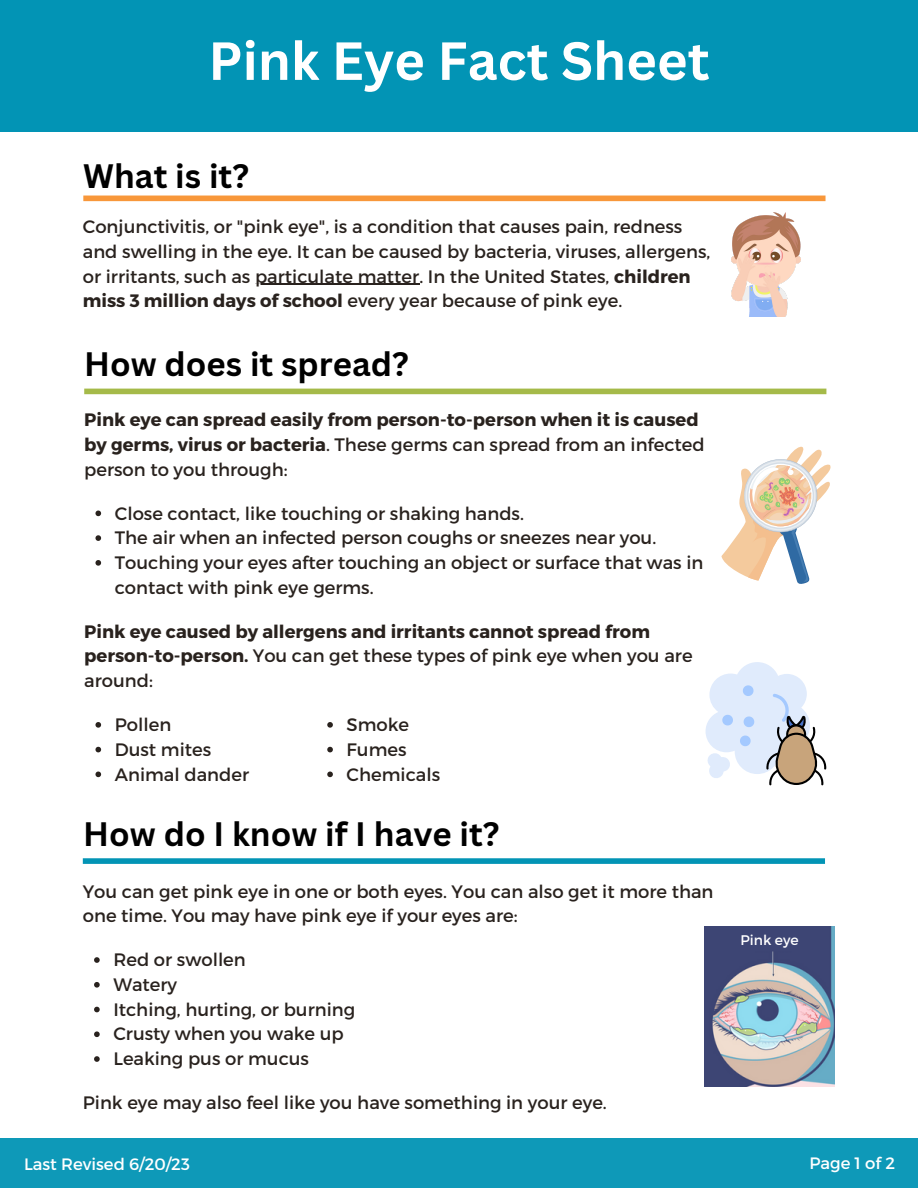
<style>
.page{position:relative;width:918px;height:1188px;background:#fff}
.page>*{position:absolute;margin:0;border:0;box-sizing:border-box;transform-origin:0 0}
.t1{font:700 52.5px "Canva Sans";color:#fff}
.t2{font:700 33px "Canva Sans";color:#000}
.t3{font:18px/24.8px "Montserrat";color:#29221e}
.t4{font:700 18px/24.8px "Montserrat";color:#29221e}
.t5{font:16.5px "Montserrat";color:#fff}
.t6{font:13.95px "Montserrat";color:#fff}
.s1{font-weight:700}
.s2{font-weight:400}
</style>
<div class="page">
<img style="left:732px;top:212px;width:69px;height:105px">
<svg style="left:95px;top:511px;width:6px;height:5px"></svg>
<svg style="left:95px;top:535px;width:6px;height:6px"></svg>
<svg style="left:95px;top:560px;width:6px;height:6px"></svg>
<svg style="left:95px;top:722px;width:6px;height:6px"></svg>
<svg style="left:95px;top:747px;width:6px;height:5px"></svg>
<svg style="left:95px;top:772px;width:6px;height:5px"></svg>
<svg style="left:706px;top:662px;width:121px;height:123px"></svg>
<svg style="left:94px;top:957px;width:6px;height:6px"></svg>
<svg style="left:94px;top:982px;width:6px;height:6px"></svg>
<svg style="left:94px;top:1007px;width:6px;height:5px"></svg>
<svg style="left:94px;top:1031px;width:6px;height:6px"></svg>
<svg style="left:94px;top:1056px;width:6px;height:6px"></svg>
<img style="left:704px;top:926px;width:131px;height:160px">
<img style="left:745px;top:934px;width:56px;height:17px">
<svg style="left:721px;top:447px;width:110px;height:137px"></svg>
<div style="left:83px;top:196px;width:743px;height:5px;background:#f8973a"></div>
<hr style="left:255px;top:284px;width:164px;height:1px;background:#29221e">
<div style="left:84px;top:389px;width:742px;height:5px;background:#a5ba49"></div>
<svg style="left:327px;top:722px;width:6px;height:6px"></svg>
<svg style="left:327px;top:747px;width:6px;height:5px"></svg>
<svg style="left:327px;top:772px;width:6px;height:5px"></svg>
<div style="left:83px;top:858px;width:742px;height:6px;background:#0294b5"></div>
<div style="left:0;top:1138px;width:918px;height:50px;background:#0e99b8"></div>
<div style="left:0;top:0;width:918px;height:132px;background:#0294b5"></div>
<p class="t1" style="left:208px;top:24px;width:503px">Pink Eye Fact Sheet</p>
<p class="t2" style="left:83px;top:152px;width:167px">What is it?</p>
<p class="t3" style="left:83px;top:213px;width:629px">Conjunctivitis, or "pink eye", is a condition that causes pain, redness and swelling in the eye. It can be caused by bacteria, viruses, allergens, or irritants, such as particulate matter. In the United States, <span class="s1">children miss 3 million days of school</span> every year because of pink eye.</p>
<p class="t2" style="left:84px;top:341px;width:326px">How does it spread?</p>
<p class="t4" style="left:84px;top:406px;width:622px">Pink eye can spread easily from person-to-person when it is caused by germs, virus or bacteria<span class="s2">. These germs can spread from an infected person to you through:</span></p>
<p class="t3" style="left:115px;top:500px;width:411px">Close contact, like touching or shaking hands.</p>
<p class="t3" style="left:115px;top:525px;width:543px">The air when an infected person coughs or sneezes near you.</p>
<p class="t3" style="left:115px;top:549px;width:590px">Touching your eyes after touching an object or surface that was in contact with pink eye germs.</p>
<p class="t4" style="left:84px;top:618px;width:610px">Pink eye caused by allergens and irritants cannot spread from person-to-person. <span class="s2">You can get these types of pink eye when you are around:</span></p>
<p class="t3" style="left:115px;top:711px;width:58px">Pollen</p>
<p class="t3" style="left:115px;top:736px;width:98px">Dust mites</p>
<p class="t3" style="left:115px;top:761px;width:136px">Animal dander</p>
<p class="t3" style="left:347px;top:711px;width:64px">Smoke</p>
<p class="t3" style="left:347px;top:736px;width:61px">Fumes</p>
<p class="t3" style="left:347px;top:761px;width:95px">Chemicals</p>
<p class="t2" style="left:83px;top:811px;width:418px">How do I know if I have it?</p>
<p class="t3" style="left:83px;top:878px;width:632px">You can get pink eye in one or both eyes. You can also get it more than one time. You may have pink eye if your eyes are:</p>
<p class="t3" style="left:113px;top:947px;width:134px">Red or swollen</p>
<p class="t3" style="left:113px;top:971px;width:65px">Watery</p>
<p class="t3" style="left:113px;top:996px;width:243px">Itching, hurting, or burning</p>
<p class="t3" style="left:113px;top:1021px;width:232px">Crusty when you wake up</p>
<p class="t3" style="left:113px;top:1046px;width:197px">Leaking pus or mucus</p>
<p class="t3" style="left:83px;top:1089px;width:526px">Pink eye may also feel like you have something in your eye.</p>
<p class="t6" style="left:741px;top:931px;width:60px">Pink eye</p>
<p class="t5" style="left:24px;top:1154px;width:167px">Last Revised 6/20/23</p>
<p class="t5" style="left:809px;top:1153px;width:87px">Page 1 of 2</p>
</div>
